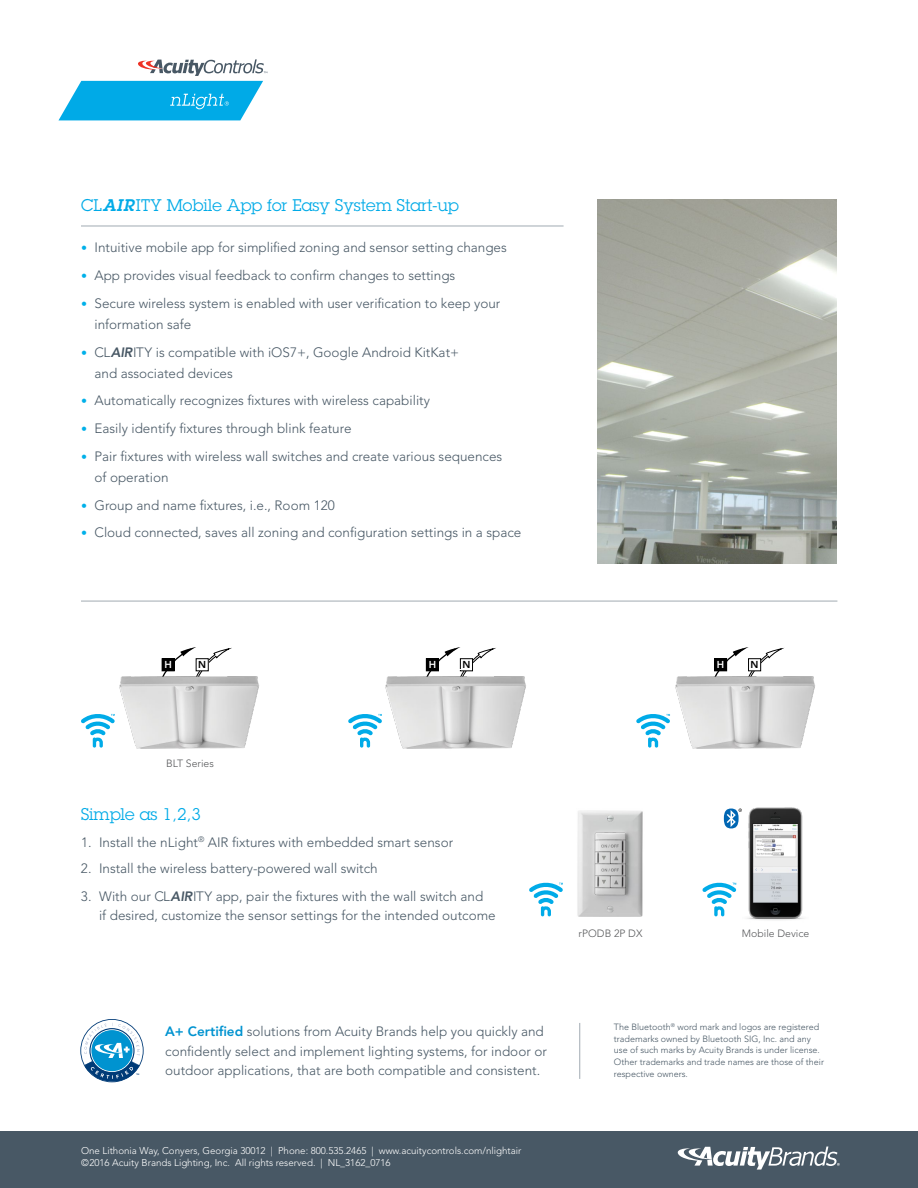
<style>
.page{position:relative;width:918px;height:1188px;background:#fff}
.page>*{position:absolute;margin:0;border:0;box-sizing:border-box;transform-origin:0 0}
.t1{font:16.5px "Lubalin Graph Std";color:#00aae7}
.t2{font:300 13.5px/21px "Avenir LT Std";color:#485865}
.t3{font:300 10.5px "Avenir LT Std";color:#58595b}
.t4{font:800 10.05px "Avenir LT Std";color:#fff}
.t5{font:800 10.05px "Avenir LT Std";color:#000}
.t6{font:300 9.75px/12px "Avenir LT Std";color:#fff}
.t7{font:300 9px/12px "Avenir LT Std";color:#485865}
.t8{font:5.1px "Myriad Pro";color:#003b77}
.s1{font-weight:600;font-style:italic}
.s2{font-size:12px;color:#00b0e9}
.s3{font-weight:800;font-style:italic}
.s4{font-weight:800;color:#0093d0}
</style>
<div class="page">
<svg style="left:162px;top:647px;width:68px;height:26px"></svg>
<div style="left:162px;top:659px;width:12px;height:12px;background:#000"></div>
<div style="left:162px;top:658px;width:13px;height:13px;border:1px solid #000"></div>
<svg style="left:714px;top:647px;width:68px;height:26px"></svg>
<div style="left:715px;top:659px;width:12px;height:12px;background:#000"></div>
<div style="left:714px;top:658px;width:13px;height:13px;border:1px solid #000"></div>
<svg style="left:426px;top:647px;width:68px;height:26px"></svg>
<div style="left:0;top:1131px;width:918px;height:57px;background:#485865"></div>
<svg style="left:678px;top:1147px;width:162px;height:23px"></svg>
<img style="left:577px;top:810px;width:66px;height:107px">
<hr style="left:81px;top:226px;width:483px;height:1px;background:#a1abb2">
<hr style="left:81px;top:601px;width:756px;height:1px;background:#a1abb2">
<svg style="left:724px;top:809px;width:18px;height:19px"></svg>
<svg style="left:80px;top:1019px;width:64px;height:63px"></svg>
<hr style="left:579px;top:1023px;width:1px;height:56px;background:#a1abb2">
<svg style="left:58px;top:59px;width:209px;height:61px"></svg>
<img style="left:675px;top:673px;width:140px;height:76px">
<img style="left:385px;top:673px;width:141px;height:76px">
<img style="left:119px;top:673px;width:140px;height:76px">
<img style="left:597px;top:200px;width:240px;height:364px">
<img style="left:747px;top:807px;width:57px;height:113px">
<svg style="left:81px;top:713px;width:34px;height:35px"></svg>
<svg style="left:348px;top:713px;width:34px;height:35px"></svg>
<svg style="left:636px;top:713px;width:34px;height:35px"></svg>
<svg style="left:702px;top:882px;width:34px;height:34px"></svg>
<svg style="left:529px;top:882px;width:34px;height:34px"></svg>
<p class="t1" style="left:81px;top:195px;width:379px">CL<span class="s1">AIR</span>ITY Mobile App for Easy System Start-up</p>
<p class="t2" style="left:81px;top:237px;width:427px"><span class="s2">•</span> Intuitive mobile app for simplified zoning and sensor setting changes</p>
<p class="t2" style="left:81px;top:265px;width:376px"><span class="s2">•</span> App provides visual feedback to confirm changes to settings</p>
<p class="t2" style="left:94px;top:293px;width:407px;text-indent:-14px"><span class="s2">•</span> Secure wireless system is enabled with user verification to keep your information safe</p>
<p class="t2" style="left:94px;top:341px;width:366px;text-indent:-14px"><span class="s2">•</span> CL<span class="s3">AIR</span>ITY is compatible with iOS7+, Google Android KitKat+ and associated devices</p>
<p class="t2" style="left:81px;top:390px;width:351px"><span class="s2">•</span> Automatically recognizes fixtures with wireless capability</p>
<p class="t2" style="left:81px;top:418px;width:272px"><span class="s2">•</span> Easily identify fixtures through blink feature</p>
<p class="t2" style="left:94px;top:446px;width:409px;text-indent:-14px"><span class="s2">•</span> Pair fixtures with wireless wall switches and create various sequences of operation</p>
<p class="t2" style="left:81px;top:494px;width:255px"><span class="s2">•</span> Group and name fixtures, i.e., Room 120</p>
<p class="t2" style="left:81px;top:522px;width:442px"><span class="s2">•</span> Cloud connected, saves all zoning and configuration settings in a space</p>
<p class="t4" style="left:164px;top:659px;width:9px">H</p>
<p class="t5" style="left:198px;top:659px;width:9px">N</p>
<p class="t4" style="left:429px;top:659px;width:9px">H</p>
<p class="t5" style="left:462px;top:659px;width:9px">N</p>
<p class="t4" style="left:717px;top:659px;width:9px">H</p>
<p class="t5" style="left:751px;top:659px;width:9px">N</p>
<p class="t3" style="left:166px;top:758px;width:49px">BLT Series</p>
<p class="t1" style="left:81px;top:803px;width:122px">Simple as 1,2,3</p>
<p class="t2" style="left:81px;top:832px;width:374px">1. Install the nLight<sup>®</sup> AIR fixtures with embedded smart sensor</p>
<p class="t2" style="left:81px;top:858px;width:298px">2. Install the wireless battery-powered wall switch</p>
<p class="t2" style="left:99px;top:886px;width:398px;line-height:19.5px;text-indent:-18px">3. With our CL<span class="s3">AIR</span>ITY app, pair the fixtures with the wall switch and<br>if desired, customize the sensor settings for the intended outcome</p>
<p class="t3" style="left:579px;top:927px;width:65px">rPODB 2P DX</p>
<p class="t3" style="left:742px;top:927px;width:69px">Mobile Device</p>
<p class="t2" style="left:165px;top:1022px;width:383px;line-height:19.5px"><span class="s4">A+ Certified</span> solutions from Acuity Brands help you quickly and confidently select and implement lighting systems, for indoor or</p>
<p class="t8" style="left:136px;top:1072px;width:5px">™</p>
<p class="t2" style="left:165px;top:1060px;width:376px">outdoor applications, that are both compatible and consistent.</p>
<p class="t6" style="left:81px;top:1145px;width:442px">One Lithonia Way, Conyers, Georgia 30012 | Phone: 800.535.2465 | www.acuitycontrols.com/nlightair ©2016 Acuity Brands Lighting, Inc. All rights reserved. | NL_3162_0716</p>
<p class="t7" style="left:614px;top:1020px;width:212px">The Bluetooth<sup>®</sup> word mark and logos are registered trademarks owned by Bluetooth SIG, Inc. and any use of such marks by Acuity Brands is under license.<br>Other trademarks and trade names are those of their respective owners.</p>
</div>
